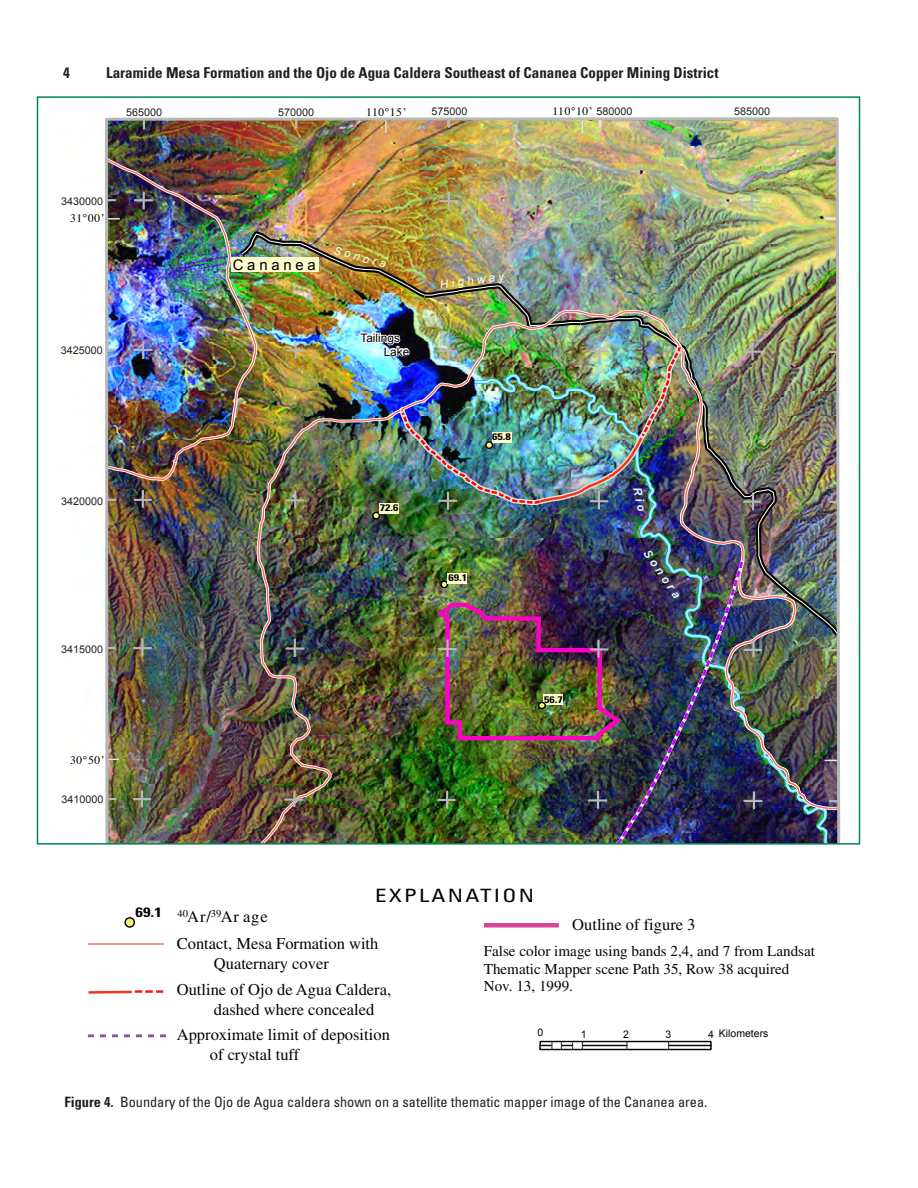
<style>
.page{position:relative;width:918px;height:1188px;background:#fff}
.page>*{position:absolute;margin:0;border:0;box-sizing:border-box;transform-origin:0 0}
.t1{font:condensed 18.3px "Univers";letter-spacing:.1em;color:#050504;scale:1.25 1}
.t2{font:16.5px/26.7px "Times";color:#050504}
.t3{font:15.15px/17.2px "Times";color:#050504}
.t4{font:700 condensed 15px "Univers";color:#231f20}
.t5{font:14.7px "Arial";letter-spacing:.25em;color:#000}
.Body_Text{font:condensed 14.25px "Univers";color:#231f20}
.t6{font:700 condensed 13.5px "Univers";color:#050504;scale:1.25 1}
.t7{font:11.7px/13.6px "Arial";letter-spacing:.005em;color:#000}
.t8{font:italic 700 11.55px "Arial";color:#e2f4fd}
.t9{font:11.4px "Times";letter-spacing:.05em;color:#000}
.t10{font:italic 11.4px "Arial";color:#fffcdf}
.t11{font:10.65px "Arial";color:#231f20}
.t12{font:10.5px "Arial";color:#050504}
.t13{font:10.5px "Times";color:#050504}
.t14{font:700 condensed 9.45px "Univers";color:#000;scale:1.27 1}
.s1{font-family:"Arial";font-size:10.65px;color:#231f20}
.s2{font-weight:700}
</style>
<div class="page">
<img style="left:104px;top:116px;width:737px;height:726px">
<svg style="left:125px;top:918px;width:9px;height:9px"></svg>
<div style="left:124px;top:917px;width:11px;height:11px;border:1px solid #050504;border-radius:50%"></div>
<hr style="left:88px;top:943px;width:75px;height:2px;background:#f26e64">
<svg style="left:88px;top:990px;width:75px;height:4px"></svg>
<svg style="left:88px;top:1034px;width:78px;height:3px"></svg>
<hr style="left:484px;top:923px;width:75px;height:4px;background:#d74598">
<svg style="left:539px;top:1040px;width:173px;height:11px"></svg>
<img style="left:235px;top:228px;width:617px;height:616px">
<p class="t4" style="left:106px;top:63px;width:614px">Laramide Mesa Formation and the Ojo de Agua Caldera Southeast of Cananea Copper Mining District</p>
<p class="t11" style="left:126px;top:107px;width:38px">565000</p>
<p class="t11" style="left:278px;top:106px;width:38px">570000</p>
<p class="t11" style="left:431px;top:106px;width:38px">575000</p>
<p class="t9" style="left:552px;top:101px;width:82px">110°10’ <span class="s1">580000</span></p>
<p class="t11" style="left:734px;top:106px;width:38px">585000</p>
<p class="t9" style="left:366px;top:101px;width:42px">110°15’</p>
<p class="t11" style="left:61px;top:195px;width:44px">3430000</p>
<p class="t9" style="left:70px;top:208px;width:36px">31°00’</p>
<p class="t11" style="left:61px;top:344px;width:44px">3425000</p>
<p class="t11" style="left:61px;top:495px;width:44px">3420000</p>
<p class="t11" style="left:61px;top:644px;width:44px">3415000</p>
<p class="t9" style="left:70px;top:749px;width:36px">30°50’</p>
<p class="t11" style="left:62px;top:794px;width:44px">3410000</p>
<p class="t5" style="left:233px;top:256px;width:84px">Cananea</p>
<p class="t10" style="left:336px;top:243px;width:56px;rotate:16deg">Sonora</p>
<p class="t7" style="left:384px;top:331px;width:27px;text-indent:-23px">Tailings<br>Lake</p>
<p class="t10" style="left:439px;top:279px;width:66px;rotate:-8deg">Highway</p>
<p class="t14" style="left:380px;top:502px;width:16px">72.6</p>
<p class="t14" style="left:492px;top:431px;width:16px">65.8</p>
<p class="t14" style="left:448px;top:572px;width:16px">69.1</p>
<p class="t14" style="left:544px;top:694px;width:16px">56.7</p>
<p class="t8" style="left:651px;top:547px;width:58px;rotate:55deg">Sonora</p>
<p class="t6" style="left:136px;top:904px;width:22px">69.1</p>
<p class="t1" style="left:375px;top:884px;width:129px">EXPLANATION</p>
<p class="t2" style="left:177px;top:903px;width:203px;text-indent:10px">Ar/ Ar age<br>Contact, Mesa Formation with</p>
<p class="t2" style="left:177px;top:950px;width:216px;text-indent:37px">Quaternary cover<br>Outline of Ojo de Agua Caldera,</p>
<p class="t2" style="left:177px;top:996px;width:215px;line-height:25.7px;text-indent:37px">dashed where concealed<br>Approximate limit of deposition</p>
<p class="t2" style="left:210px;top:1041px;width:91px">of crystal tuff</p>
<p class="t13" style="left:178px;top:907px;width:12px">40</p>
<p class="t13" style="left:211px;top:907px;width:12px">39</p>
<p class="t2" style="left:572px;top:911px;width:125px">Outline of figure 3</p>
<p class="t3" style="left:484px;top:943px;width:333px">False color image using bands 2,4, and 7 from Landsat<br>Thematic Mapper scene Path 35, Row 38 acquired<br>Nov. 13, 1999.</p>
<p class="t12" style="left:537px;top:1026px;width:7px">0</p>
<p class="t12" style="left:581px;top:1028px;width:7px">1</p>
<p class="t12" style="left:623px;top:1028px;width:7px">2</p>
<p class="t12" style="left:666px;top:1028px;width:7px">3</p>
<p class="t12" style="left:708px;top:1028px;width:62px">4 Kilometers</p>
<p class="Body_Text" style="left:64px;top:1093px;width:644px"><span class="s2">Figure 4.</span> Boundary of the Ojo de Agua caldera shown on a satellite thematic mapper image of the Cananea area.</p>
</div>
